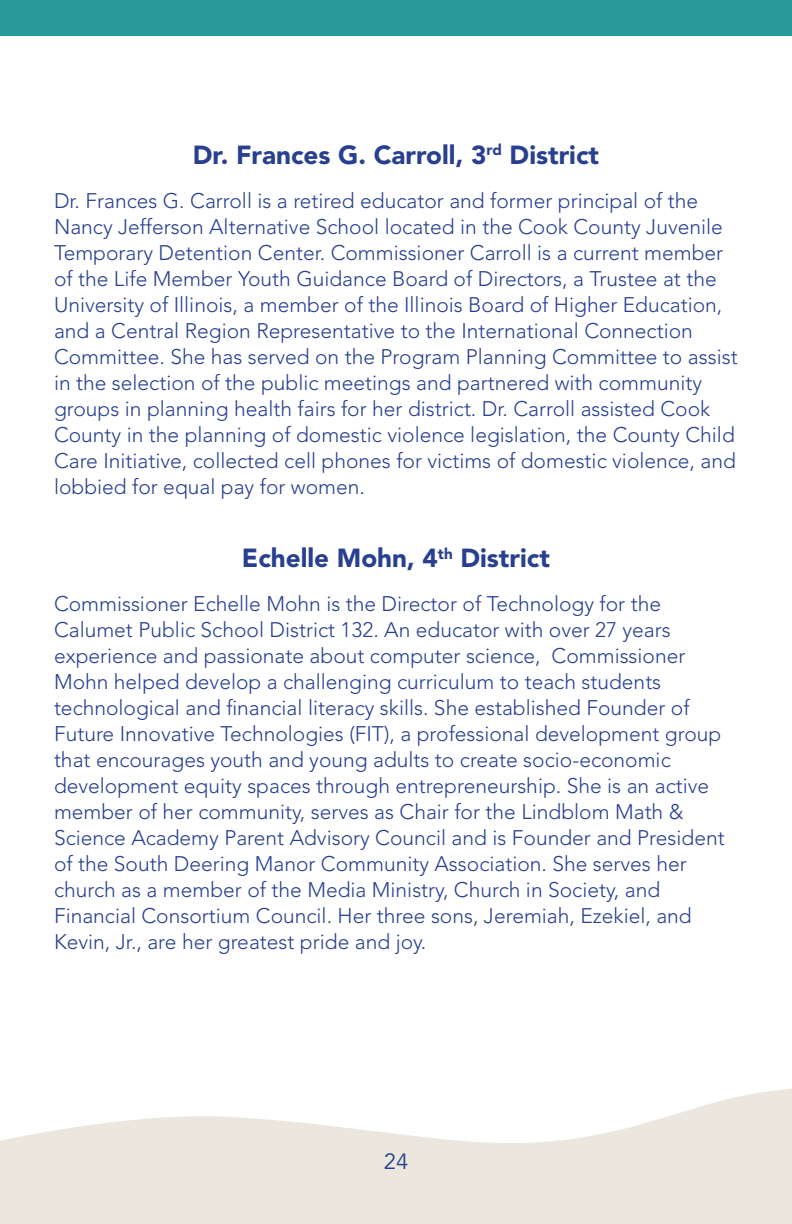
<style>
.page{position:relative;width:792px;height:1224px;background:#fff}
.page>*{position:absolute;margin:0;border:0;box-sizing:border-box;transform-origin:0 0}
.Heading{font:900 26px "Avenir LT Std";color:#28408f}
.t1{font:22px "Avenir LT Std";color:#28408f}
.Body{font:300 21px/26px "Avenir LT Std";color:#28408f}
</style>
<div class="page">
<svg style="left:0;top:1088px;width:792px;height:136px;fill:#ebe6de"></svg>
<div style="left:0;top:0;width:792px;height:36px;background:#299a99"></div>
<p class="Heading" style="left:193px;top:139px;width:408px">Dr. Frances G. Carroll, 3<sup>rd</sup> District</p>
<p class="Body" style="left:54px;top:187px;width:685px">Dr. Frances G. Carroll is a retired educator and former principal of the Nancy Jefferson Alternative School located in the Cook County Juvenile Temporary Detention Center. Commissioner Carroll is a current member of the Life Member Youth Guidance Board of Directors, a Trustee at the University of Illinois, a member of the Illinois Board of Higher Education, and a Central Region Representative to the International Connection Committee. She has served on the Program Planning Committee to assist in the selection of the public meetings and partnered with community groups in planning health fairs for her district. Dr. Carroll assisted Cook County in the planning of domestic violence legislation, the County Child Care Initiative, collected cell phones for victims of domestic violence, and lobbied for equal pay for women.</p>
<p class="Heading" style="left:242px;top:543px;width:310px">Echelle Mohn, 4<sup>th</sup> District</p>
<p class="Body" style="left:54px;top:591px;width:672px">Commissioner Echelle Mohn is the Director of Technology for the Calumet Public School District 132. An educator with over 27 years experience and passionate about computer science, Commissioner Mohn helped develop a challenging curriculum to teach students technological and financial literacy skills. She established Founder of Future Innovative Technologies (FIT), a professional development group that encourages youth and young adults to create socio-economic development equity spaces through entrepreneurship. She is an active member of her community, serves as Chair for the Lindblom Math &amp; Science Academy Parent Advisory Council and is Founder and President of the South Deering Manor Community Association. She serves her church as a member of the Media Ministry, Church in Society, and Financial Consortium Council. Her three sons, Jeremiah, Ezekiel, and Kevin, Jr., are her greatest pride and joy.</p>
<p class="t1" style="left:384px;top:1148px;width:26px">24</p>
</div>
